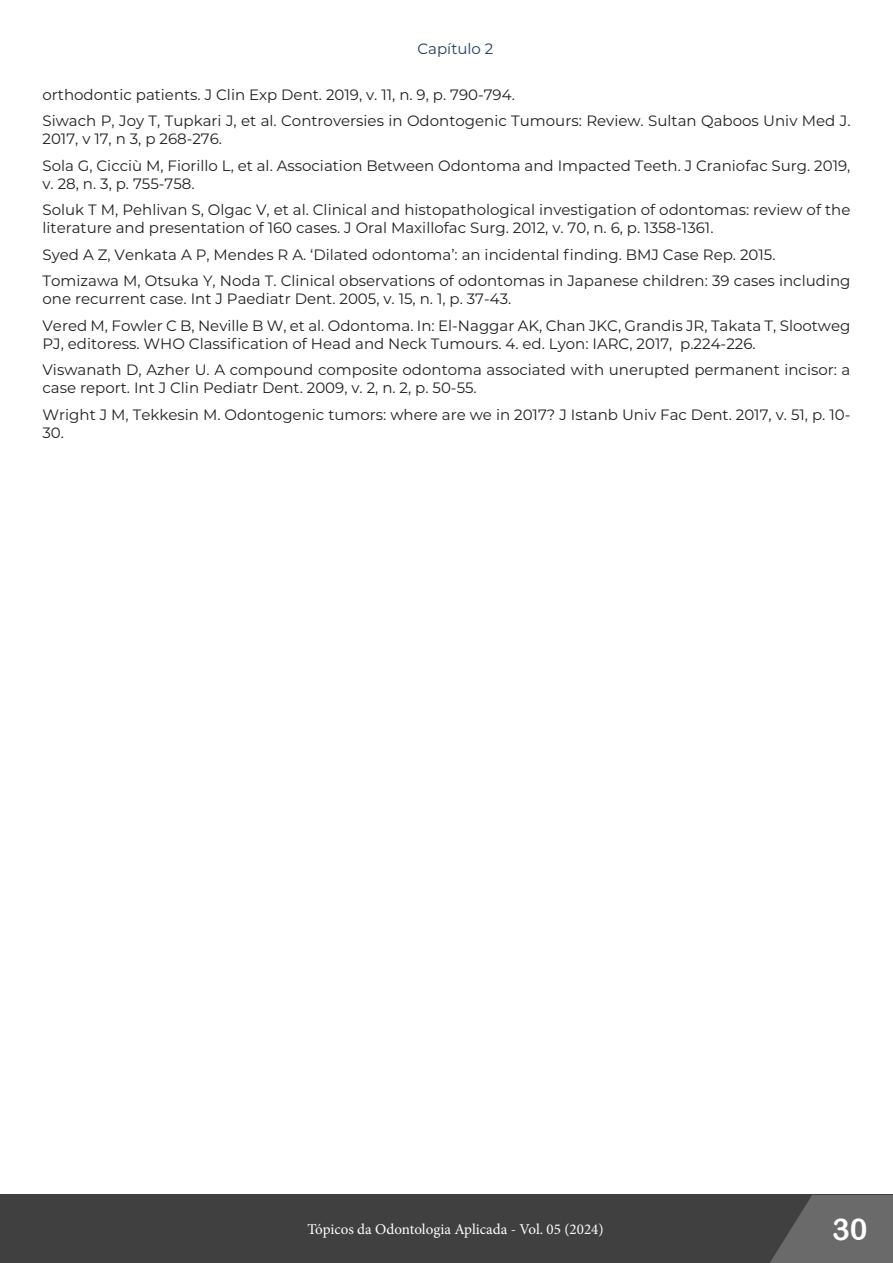
<style>
.page{position:relative;width:893px;height:1263px;background:#fff}
.page>*{position:absolute;margin:0;border:0;box-sizing:border-box;transform-origin:0 0}
.t1{font:30px "Arial Rounded MT Bold";color:#fff}
.t2{font:15px/26.5px "Montserrat";color:#231f20}
.t3{font:15px "Minion Pro";color:#fff}
.t4{font:15px "Montserrat";color:#243f60}
</style>
<div class="page">
<div style="left:0;top:1195px;width:893px;height:68px;background:#404040"></div>
<svg style="left:770px;top:1195px;width:123px;height:68px"></svg>
<p class="t4" style="left:418px;top:38px;width:77px">Capítulo 2</p>
<p class="t2" style="left:43px;top:80px;width:809px">orthodontic patients. J Clin Exp Dent. 2019, v. 11, n. 9, p. 790-794.<br>Siwach P, Joy T, Tupkari J, et al. Controversies in Odontogenic Tumours: Review. Sultan Qaboos Univ Med J.</p>
<p class="t2" style="left:43px;top:125px;width:809px">2017, v 17, n 3, p 268-276.<br>Sola G, Cicciù M, Fiorillo L, et al. Association Between Odontoma and Impacted Teeth. J Craniofac Surg. 2019,</p>
<p class="t2" style="left:43px;top:169px;width:809px">v. 28, n. 3, p. 755-758.<br>Soluk T M, Pehlivan S, Olgac V, et al. Clinical and histopathological investigation of odontomas: review of the</p>
<p class="t2" style="left:43px;top:214px;width:809px">literature and presentation of 160 cases. J Oral Maxillofac Surg. 2012, v. 70, n. 6, p. 1358-1361.<br>Syed A Z, Venkata A P, Mendes R A. ‘Dilated odontoma’: an incidental finding. BMJ Case Rep. 2015.<br>Tomizawa M, Otsuka Y, Noda T. Clinical observations of odontomas in Japanese children: 39 cases including</p>
<p class="t2" style="left:43px;top:285px;width:809px">one recurrent case. Int J Paediatr Dent. 2005, v. 15, n. 1, p. 37-43.<br>Vered M, Fowler C B, Neville B W, et al. Odontoma. In: El-Naggar AK, Chan JKC, Grandis JR, Takata T, Slootweg</p>
<p class="t2" style="left:43px;top:329px;width:809px">PJ, editoress. WHO Classification of Head and Neck Tumours. 4. ed. Lyon: IARC, 2017, p.224-226.<br>Viswanath D, Azher U. A compound composite odontoma associated with unerupted permanent incisor: a</p>
<p class="t2" style="left:43px;top:374px;width:809px">case report. Int J Clin Pediatr Dent. 2009, v. 2, n. 2, p. 50-55.<br>Wright J M, Tekkesin M. Odontogenic tumors: where are we in 2017? J Istanb Univ Fac Dent. 2017, v. 51, p. 10-</p>
<p class="t2" style="left:43px;top:418px;width:23px">30.</p>
<p class="t3" style="left:307px;top:1219px;width:298px">Tópicos da Odontologia Aplicada - Vol. 05 (2024)</p>
<h1 class="t1" style="left:832px;top:1211px;width:37px">30</h1>
</div>
